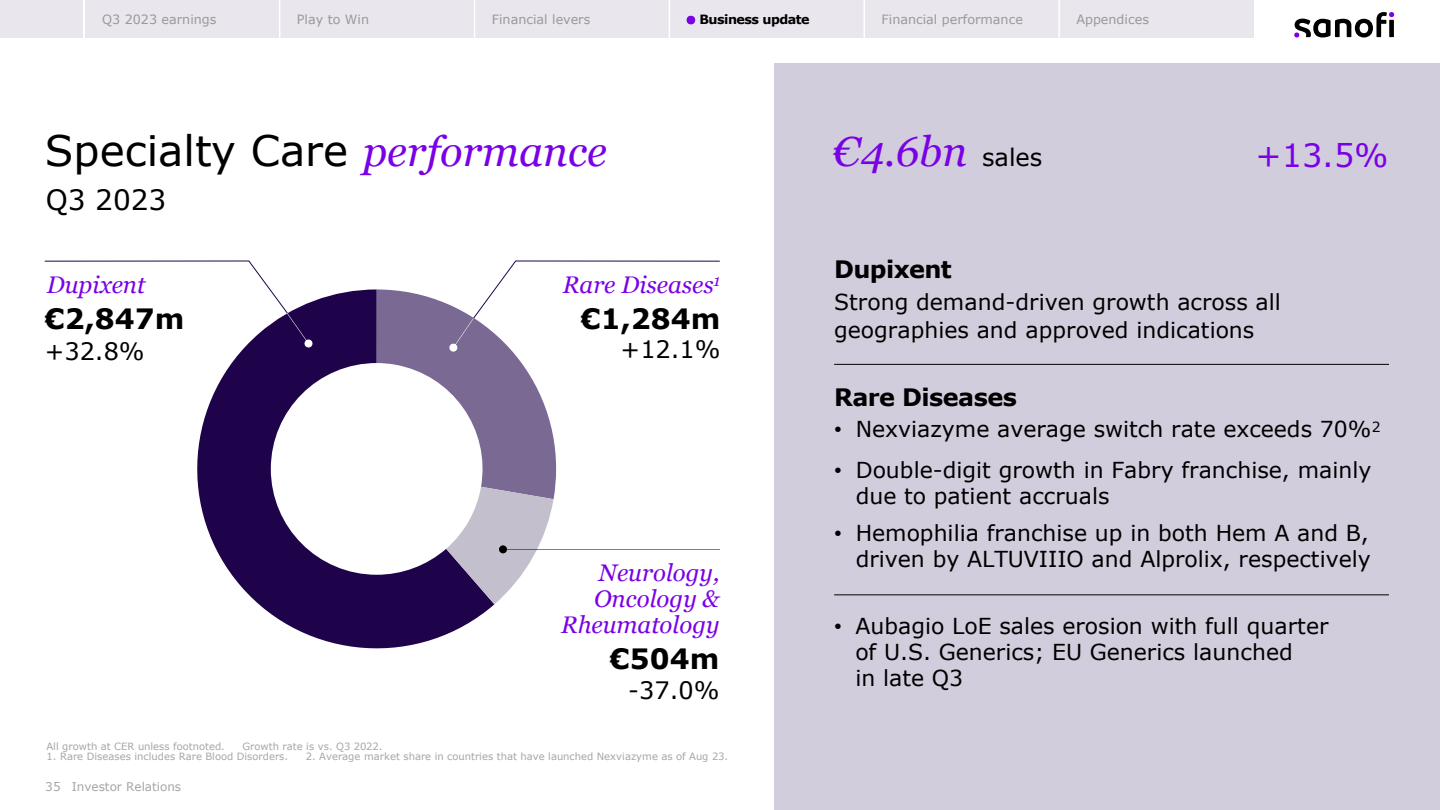
<style>
.page{position:relative;width:1440px;height:810px;background:#fff}
.page>*{position:absolute;margin:0;border:0;box-sizing:border-box;transform-origin:0 0}
.t1{font:42px "Verdana";color:#000}
.t2{font:italic 42px "Georgia";color:#7a01e6}
.t3{font:32.03px "Verdana";color:#7a01e6}
.t4{font:700 27.97px "Verdana";letter-spacing:.005em;color:#000}
.t5{font:27.97px "Verdana";color:#000}
.t6{font:italic 24px/26px "Georgia";color:#7a01e6;text-align:right}
.t7{font:700 24px "Verdana";letter-spacing:-.025em;color:#000}
.t8{font:24px "Verdana";color:#000}
.t9{font:21.98px/26px "Verdana";color:#000}
.t10{font:12.75px "Verdana";color:#999}
.t11{font:700 12.75px "Verdana";letter-spacing:-.04em;color:#000}
.t12{font:12px "Verdana";color:#a6a6a6}
.t13{font:9.98px "Verdana";color:#a6a6a6}
.s1{font-family:"Georgia";font-style:italic;color:#7a01e6}
.s2{font-family:"Verdana";font-style:normal;font-size:24px;color:#000}
.s3{font-family:"Arial"}
</style>
<div class="page">
<svg style="left:197px;top:289px;width:297px;height:360px;fill:#1e034a"></svg>
<div style="left:775px;top:64px;width:665px;height:746px;background:#d2cddc"></div>
<svg style="left:44px;top:261px;width:270px;height:87px"></svg>
<hr style="left:834px;top:364px;width:555px;height:1px;background:#000">
<hr style="left:834px;top:594px;width:555px;height:1px;background:#000">
<svg style="left:377px;top:260px;width:343px;height:344px"></svg>
<div style="left:0;top:0;width:1254px;height:38px;background:#e9e6ed"></div>
<svg style="left:1294px;top:12px;width:100px;height:25px"></svg>
<hr style="left:83px;top:0;width:2px;height:38px;background:#fff">
<div style="left:687px;top:16px;width:8px;height:8px;background:#7a00e6;border-radius:50%"></div>
<hr style="left:279px;top:0;width:1px;height:38px;background:#fff">
<hr style="left:474px;top:0;width:1px;height:38px;background:#fff">
<hr style="left:669px;top:0;width:1px;height:38px;background:#fff">
<hr style="left:864px;top:0;width:1px;height:38px;background:#fff">
<hr style="left:1058px;top:0;width:2px;height:38px;background:#fff">
<p class="t10" style="left:102px;top:12px;width:116px">Q3 2023 earnings</p>
<p class="t10" style="left:297px;top:12px;width:74px">Play to Win</p>
<p class="t10" style="left:492px;top:12px;width:100px">Financial levers</p>
<p class="t11" style="left:699px;top:11px;width:112px">Business update</p>
<p class="t10" style="left:882px;top:12px;width:143px">Financial performance</p>
<p class="t10" style="left:1076px;top:12px;width:74px">Appendices</p>
<h1 class="t1" style="left:45px;top:122px;width:564px">Specialty Care <span class="s1">performance</span></h1>
<p class="t5" style="left:46px;top:180px;width:122px">Q3 2023</p>
<p class="t6" style="left:47px;top:271px;width:100px">Dupixent</p>
<p class="t4" style="left:45px;top:299px;width:141px">€2,847m</p>
<p class="t8" style="left:45px;top:334px;width:102px">+32.8%</p>
<p class="t6" style="left:563px;top:271px;width:159px">Rare Diseases<sup>1</sup></p>
<p class="t4" style="left:581px;top:299px;width:141px">€1,284m</p>
<p class="t8" style="left:621px;top:332px;width:102px">+12.1%</p>
<p class="t6" style="left:561px;top:559px;width:160px">Neurology,<br>Oncology &amp;<br>Rheumatology</p>
<p class="t4" style="left:610px;top:639px;width:111px">€504m</p>
<p class="t8" style="left:628px;top:674px;width:93px">-37.0%</p>
<p class="t13" style="left:47px;top:739px;width:180px">All growth at CER unless footnoted.</p>
<p class="t13" style="left:243px;top:739px;width:141px">Growth rate is vs. Q3 2022.</p>
<p class="t13" style="left:47px;top:749px;width:243px">1. Rare Diseases includes Rare Blood Disorders.</p>
<p class="t13" style="left:306px;top:749px;width:424px">2. Average market share in countries that have launched Nexviazyme as of Aug 23.</p>
<p class="t12" style="left:45px;top:778px;width:17px">35</p>
<p class="t12" style="left:72px;top:778px;width:111px">Investor Relations</p>
<h1 class="t2" style="left:833px;top:121px;width:210px">€4.6bn <span class="s2">sales</span></h1>
<h2 class="t3" style="left:1256px;top:133px;width:135px">+13.5%</h2>
<p class="t7" style="left:834px;top:252px;width:119px">Dupixent</p>
<p class="t9" style="left:834px;top:288px;width:448px;line-height:27.8px">Strong demand-driven growth across all geographies and approved indications</p>
<p class="t7" style="left:834px;top:380px;width:184px">Rare Diseases</p>
<p class="t9" style="left:834px;top:416px;width:548px"><span class="s3">•</span> Nexviazyme average switch rate exceeds 70%<sup>2</sup></p>
<p class="t9" style="left:856px;top:456px;width:517px;text-indent:-21px"><span class="s3">•</span> Double-digit growth in Fabry franchise, mainly due to patient accruals</p>
<p class="t9" style="left:834px;top:520px;width:538px;text-align:right"><span class="s3">•</span> Hemophilia franchise up in both Hem A and B, driven by ALTUVIIIO and Alprolix, respectively</p>
<p class="t9" style="left:855px;top:613px;width:475px;text-indent:-21px"><span class="s3">•</span> Aubagio LoE sales erosion with full quarter of U.S. Generics; EU Generics launched<br>in late Q3</p>
</div>
